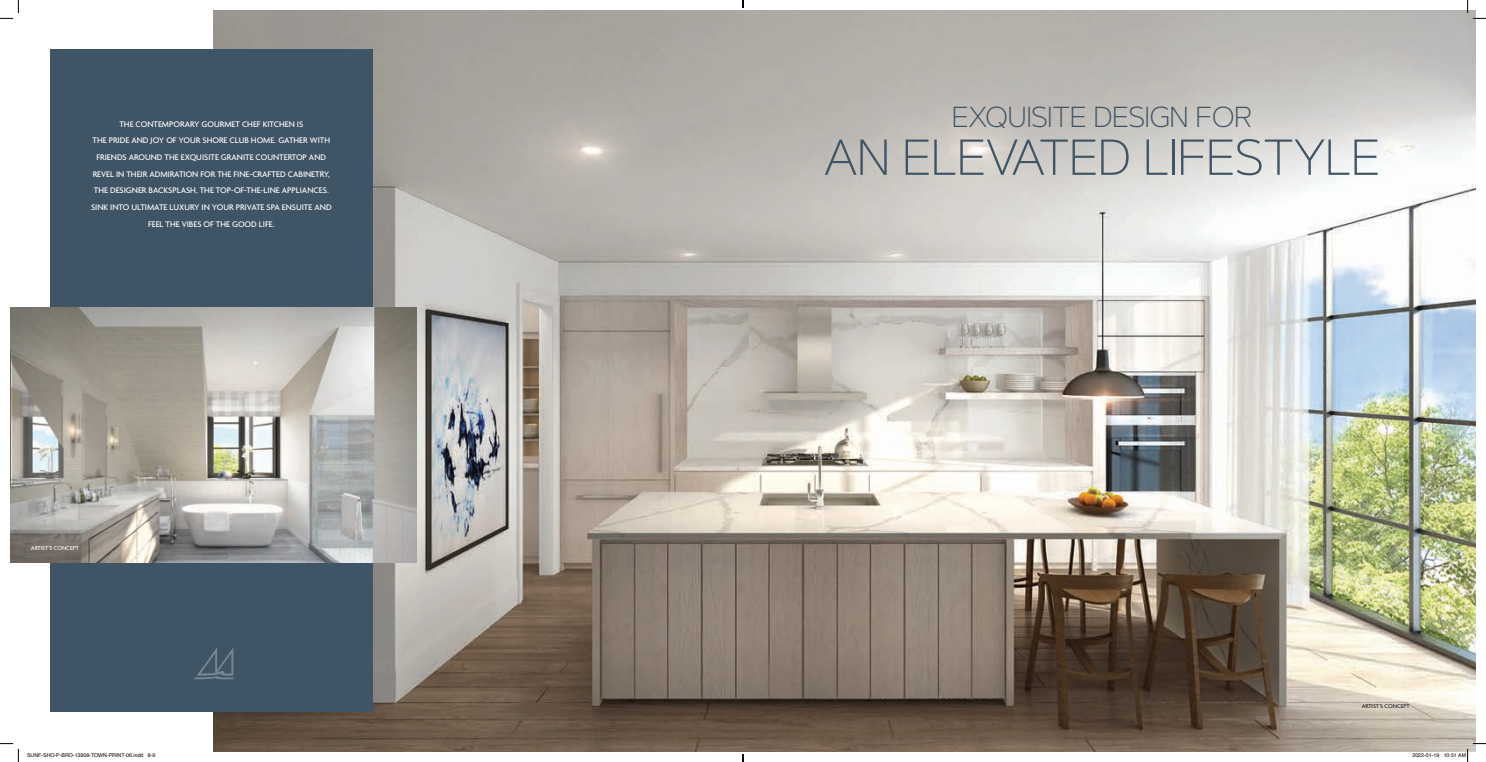
<style>
.page{position:relative;width:1486px;height:762px;background:#fff}
.page>*{position:absolute;margin:0;border:0;box-sizing:border-box;transform-origin:0 0}
.t1{font:200 50.4px "Artegra Sans";letter-spacing:-.025em;color:#3f5465}
.t2{font:200 28.88px "Artegra Sans";letter-spacing:-.025em;color:#3f5465}
.t3{font:500 8.75px/16.6px "Agenda";color:#fff;text-align:center}
.t4{font:500 6.12px "Agenda";color:#231f20}
.t5{font:500 6.12px "Agenda";color:#fff}
.t6{font:5.25px "Helvetica";color:#000}
</style>
<div class="page">
<img style="left:214px;top:11px;width:1261px;height:740px">
<div style="left:50px;top:50px;width:323px;height:661px;background:#3f5465"></div>
<img style="left:10px;top:308px;width:407px;height:254px">
<svg style="left:194px;top:648px;width:39px;height:31px"></svg>
<svg style="left:0;top:0;width:19px;height:19px"></svg>
<svg style="left:0;top:743px;width:19px;height:18px"></svg>
<svg style="left:1467px;top:0;width:19px;height:19px"></svg>
<svg style="left:1412px;top:742px;width:74px;height:19px"></svg>
<svg style="left:742px;top:0;width:2px;height:8px"></svg>
<svg style="left:742px;top:754px;width:2px;height:7px"></svg>
<p class="t3" style="left:91px;top:116px;width:242px">THE CONTEMPORARY GOURMET CHEF KITCHEN IS<br>THE PRIDE AND JOY OF YOUR SHORE CLUB HOME. GATHER WITH FRIENDS AROUND THE EXQUISITE GRANITE COUNTERTOP AND REVEL IN THEIR ADMIRATION FOR THE FINE-CRAFTED CABINETRY, THE DESIGNER BACKSPLASH, THE TOP-OF-THE-LINE APPLIANCES.<br>SINK INTO ULTIMATE LUXURY IN YOUR PRIVATE SPA ENSUITE AND FEEL THE VIBES OF THE GOOD LIFE.</p>
<p class="t5" style="left:31px;top:545px;width:49px">ARTIST’S CONCEPT</p>
<h2 class="t2" style="left:952px;top:97px;width:302px">EXQUISITE DESIGN FOR</h2>
<h1 class="t1" style="left:823px;top:123px;width:559px">AN ELEVATED LIFESTYLE</h1>
<p class="t4" style="left:1362px;top:702px;width:49px">ARTIST’S CONCEPT</p>
<p class="t6" style="left:27px;top:750px;width:130px">SUNF-SHO-P-BRO-13908-TOWN-PRINT-06.indd 8-9</p>
<p class="t6" style="left:1412px;top:750px;width:55px">2022-01-19 10:51 AM</p>
</div>
